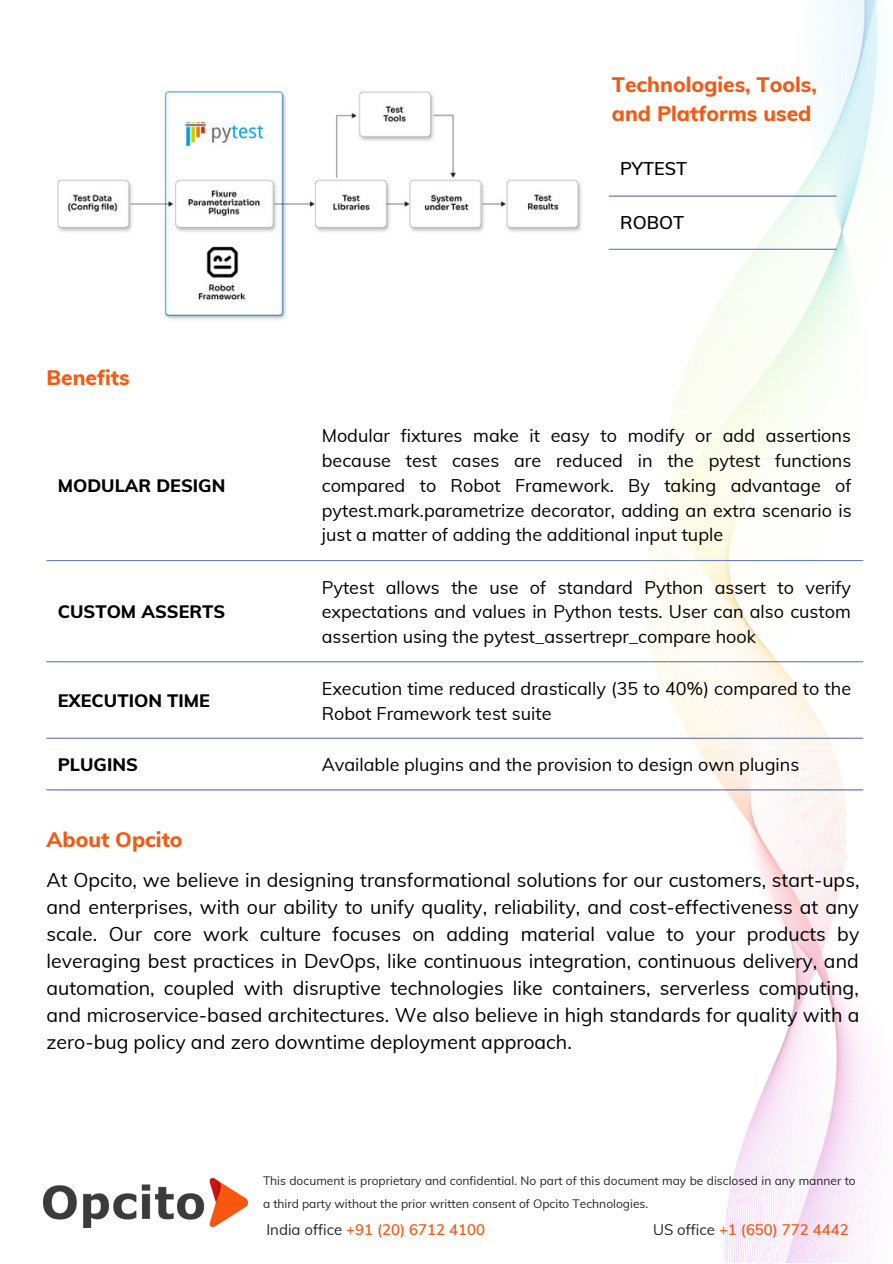
<style>
.page{position:relative;width:893px;height:1264px;background:#fff}
.page>*{position:absolute;margin:0;border:0;box-sizing:border-box;transform-origin:0 0}
.t1{font:800 21px "Muli";color:#f75710}
.t2{font:19.5px/27px "Muli";color:#000;text-align:justify}
.t3{font:18px/24.8px "Muli";color:#000001;text-align:justify}
.t4{font:800 18px "Muli";color:#000001}
.t5{font:600 18px "Muli";color:#000001}
.t6{font:600 15px "Muli";color:#f65710}
.t7{font:12px/23px "Muli";color:#252525}
.s1{font-weight:400;color:#252525}
</style>
<div class="page">
<img style="left:603px;top:0;width:276px;height:1262px">
<hr style="left:47px;top:560px;width:816px;height:1px;background:#7081c0">
<hr style="left:47px;top:661px;width:816px;height:1px;background:#7081c0">
<hr style="left:47px;top:737px;width:816px;height:1px;background:#7081c0">
<hr style="left:47px;top:789px;width:816px;height:1px;background:#7081c0">
<img style="left:43px;top:1178px;width:205px;height:49px">
<hr style="left:609px;top:195px;width:227px;height:2px;background:#7081c0">
<hr style="left:609px;top:249px;width:227px;height:1px;background:#7081c0">
<img style="left:57px;top:91px;width:524px;height:229px">
<p class="t1" style="left:611px;top:71px;width:206px">Technologies, Tools,</p>
<p class="t1" style="left:611px;top:100px;width:201px">and Platforms used</p>
<p class="t5" style="left:620px;top:157px;width:68px">PYTEST</p>
<p class="t1" style="left:47px;top:363px;width:85px">Benefits</p>
<p class="t4" style="left:58px;top:474px;width:169px">MODULAR DESIGN</p>
<p class="t4" style="left:58px;top:600px;width:169px">CUSTOM ASSERTS</p>
<p class="t4" style="left:58px;top:689px;width:153px">EXECUTION TIME</p>
<p class="t5" style="left:620px;top:211px;width:65px">ROBOT</p>
<p class="t3" style="left:322px;top:423px;width:531px">Modular fixtures make it easy to modify or add assertions because test cases are reduced in the pytest functions compared to Robot Framework. By taking advantage of pytest.mark.parametrize decorator, adding an extra scenario is just a matter of adding the additional input tuple</p>
<p class="t3" style="left:322px;top:574px;width:531px">Pytest allows the use of standard Python assert to verify expectations and values in Python tests. User can also custom assertion using the pytest_assertrepr_compare hook</p>
<p class="t3" style="left:322px;top:675px;width:531px">Execution time reduced drastically (35 to 40%) compared to the<br>Robot Framework test suite</p>
<p class="t4" style="left:58px;top:753px;width:82px">PLUGINS</p>
<p class="t3" style="left:322px;top:752px;width:479px">Available plugins and the provision to design own plugins</p>
<p class="t1" style="left:47px;top:826px;width:138px">About Opcito</p>
<p class="t2" style="left:47px;top:866px;width:814px">At Opcito, we believe in designing transformational solutions for our customers, start-ups, and enterprises, with our ability to unify quality, reliability, and cost-effectiveness at any scale. Our core work culture focuses on adding material value to your products by leveraging best practices in DevOps, like continuous integration, continuous delivery, and automation, coupled with disruptive technologies like containers, serverless computing, and microservice-based architectures. We also believe in high standards for quality with a zero-bug policy and zero downtime deployment approach.</p>
<p class="t7" style="left:263px;top:1168px;width:594px">This document is proprietary and confidential. No part of this document may be disclosed in any manner to a third party without the prior written consent of Opcito Technologies.</p>
<p class="t6" style="left:266px;top:1219px;width:220px"><span class="s1">India office</span> +91 (20) 6712 4100</p>
<p class="t6" style="left:653px;top:1219px;width:197px"><span class="s1">US office</span> +1 (650) 772 4442</p>
</div>
